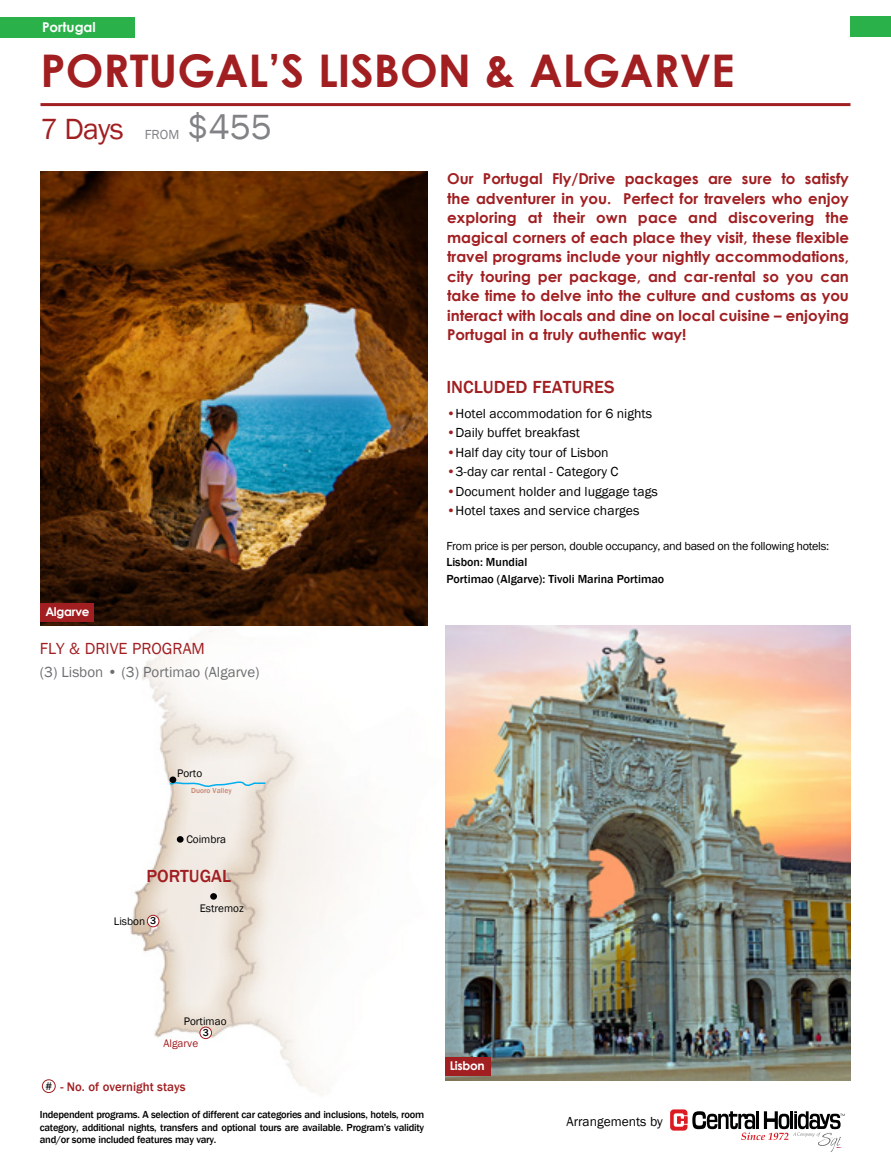
<style>
.page{position:relative;width:891px;height:1175px;background:#fff}
.page>*{position:absolute;margin:0;border:0;box-sizing:border-box;transform-origin:0 0}
.t1{font:700 45px "Century Gothic";color:#a11e21}
.t2{font:36px "Franklin Gothic";color:#808285}
.t3{font:30px "Franklin Gothic";color:#a11e21}
.t4{font:500 18px "Franklin Gothic";color:#a11e21}
.t5{font:16.5px "Franklin Gothic";color:#a11e21}
.t6{font:700 15px/19.5px "Century Gothic";color:#a11e21;text-align:justify}
.t7{font:15px "Franklin Gothic";color:#6d6e71}
.t8{font:13.5px "Franklin Gothic";color:#000}
.t9{font:700 13.5px "Century Gothic";color:#fff}
.t10{font:13.5px "Franklin Gothic";color:#808285}
.t11{font:500 12.75px "Franklin Gothic";color:#a11e21}
.t12{font:12px "Franklin Gothic";letter-spacing:-.025em;color:#000}
.t13{font:500 12px/16.5px "Franklin Gothic";color:#000}
.t14{font:700 12px "Century Gothic";letter-spacing:-.025em;color:#fff}
.t15{font:11.25px "Franklin Gothic";color:#000}
.t16{font:11.25px "Franklin Gothic";color:#a11e21}
.t17{font:500 10.5px/12.6px "Franklin Gothic";letter-spacing:-.025em;color:#000;text-align:justify}
.t18{font:500 10.35px "Franklin Gothic";color:#000}
.t19{font:500 7.5px "Franklin Gothic";color:#c8846f}
.s1{font-weight:500;font-size:10.35px}
.s2{color:#a11e21}
.s3{font-weight:400;font-size:11.4px;color:#000}
</style>
<div class="page">
<div style="left:0;top:18px;width:134px;height:20px;background:#2bb14a"></div>
<svg style="left:670px;top:1109px;width:175px;height:42px"></svg>
<img style="left:40px;top:562px;width:579px;height:531px">
<div style="left:210px;top:893px;width:7px;height:6px;background:#000;border-radius:50%"></div>
<div style="left:177px;top:836px;width:7px;height:6px;background:#000;border-radius:50%"></div>
<svg style="left:168px;top:779px;width:99px;height:11px"></svg>
<div style="left:170px;top:776px;width:6px;height:7px;background:#000;border-radius:50%"></div>
<img style="left:41px;top:171px;width:387px;height:455px">
<hr style="left:40px;top:103px;width:810px;height:3px;background:#a11e21">
<div style="left:40px;top:603px;width:54px;height:18px;background:#a11e21"></div>
<div style="left:42px;top:1079px;width:13px;height:13px;background:#fff;border-radius:50%"></div>
<div style="left:42px;top:1079px;width:13px;height:13px;border:1px solid #a11e21;border-radius:50%"></div>
<div style="left:147px;top:915px;width:12px;height:11px;background:#fff;border-radius:50%"></div>
<div style="left:147px;top:915px;width:12px;height:12px;border:1px solid #a11e21;border-radius:50%"></div>
<div style="left:200px;top:1027px;width:12px;height:11px;background:#fff;border-radius:50%"></div>
<div style="left:200px;top:1026px;width:12px;height:12px;border:1px solid #a11e21;border-radius:50%"></div>
<img style="left:445px;top:626px;width:406px;height:454px">
<div style="left:445px;top:1057px;width:46px;height:18px;background:#a11e21"></div>
<div style="left:851px;top:17px;width:40px;height:20px;background:#2bb14a"></div>
<p class="t9" style="left:42px;top:18px;width:55px">Portugal</p>
<h1 class="t1" style="left:41px;top:42px;width:695px">PORTUGAL’S LISBON &amp; ALGARVE</h1>
<h3 class="t3" style="left:41px;top:110px;width:84px">7 Days</h3>
<p class="t10" style="left:145px;top:126px;width:36px">FROM</p>
<h2 class="t2" style="left:188px;top:104px;width:86px">$455</h2>
<p class="t6" style="left:447px;top:168px;width:403px">Our Portugal Fly/Drive packages are sure to satisfy the adventurer in you. Perfect for travelers who enjoy exploring at their own pace and discovering the magical corners of each place they visit, these flexible travel programs include your nightly accommodations, city touring per package, and car-rental so you can take time to delve into the culture and customs as you interact with locals and dine on local cuisine – enjoying Portugal in a truly authentic way!</p>
<p class="t14" style="left:45px;top:603px;width:46px">Algarve</p>
<p class="t5" style="left:40px;top:638px;width:167px">FLY &amp; DRIVE PROGRAM</p>
<p class="t7" style="left:40px;top:662px;width:221px">(3) Lisbon • (3) Portimao (Algarve)</p>
<p class="t15" style="left:177px;top:766px;width:27px">Porto</p>
<p class="t19" style="left:191px;top:786px;width:42px">Duoro Valley</p>
<p class="t15" style="left:186px;top:832px;width:41px">Coimbra</p>
<p class="t4" style="left:146px;top:864px;width:86px">PORTUGAL</p>
<p class="t15" style="left:114px;top:914px;width:44px">Lisbon <span class="s1">3</span></p>
<p class="t15" style="left:200px;top:900px;width:46px">Estremoz</p>
<p class="t4" style="left:446px;top:375px;width:170px">INCLUDED FEATURES</p>
<p class="t8" style="left:446px;top:405px;width:207px"><span class="s2">•</span>Hotel accommodation for 6 nights</p>
<p class="t8" style="left:446px;top:424px;width:135px"><span class="s2">•</span>Daily buffet breakfast</p>
<p class="t8" style="left:446px;top:444px;width:164px"><span class="s2">•</span>Half day city tour of Lisbon</p>
<p class="t8" style="left:446px;top:463px;width:174px"><span class="s2">•</span>3-day car rental - Category C</p>
<p class="t8" style="left:446px;top:483px;width:213px"><span class="s2">•</span>Document holder and luggage tags</p>
<p class="t8" style="left:446px;top:502px;width:195px"><span class="s2">•</span>Hotel taxes and service charges</p>
<p class="t12" style="left:446px;top:538px;width:384px">From price is per person, double occupancy, and based on the following hotels:</p>
<p class="t13" style="left:446px;top:554px;width:219px">Lisbon: Mundial<br>Portimao (Algarve): Tivoli Marina Portimao</p>
<p class="t15" style="left:184px;top:1014px;width:44px">Portimao</p>
<p class="t18" style="left:203px;top:1025px;width:8px">3</p>
<p class="t16" style="left:164px;top:1036px;width:36px">Algarve</p>
<p class="t11" style="left:46px;top:1078px;width:141px"><span class="s3">#</span> - No. of overnight stays</p>
<p class="t17" style="left:40px;top:1108px;width:386px">Independent programs. A selection of different car categories and inclusions, hotels, room category, additional nights, transfers and optional tours are available. Program’s validity and/or some included features may vary.</p>
<p class="t14" style="left:450px;top:1058px;width:36px">Lisbon</p>
<p class="t8" style="left:566px;top:1113px;width:98px">Arrangements by</p>
</div>
